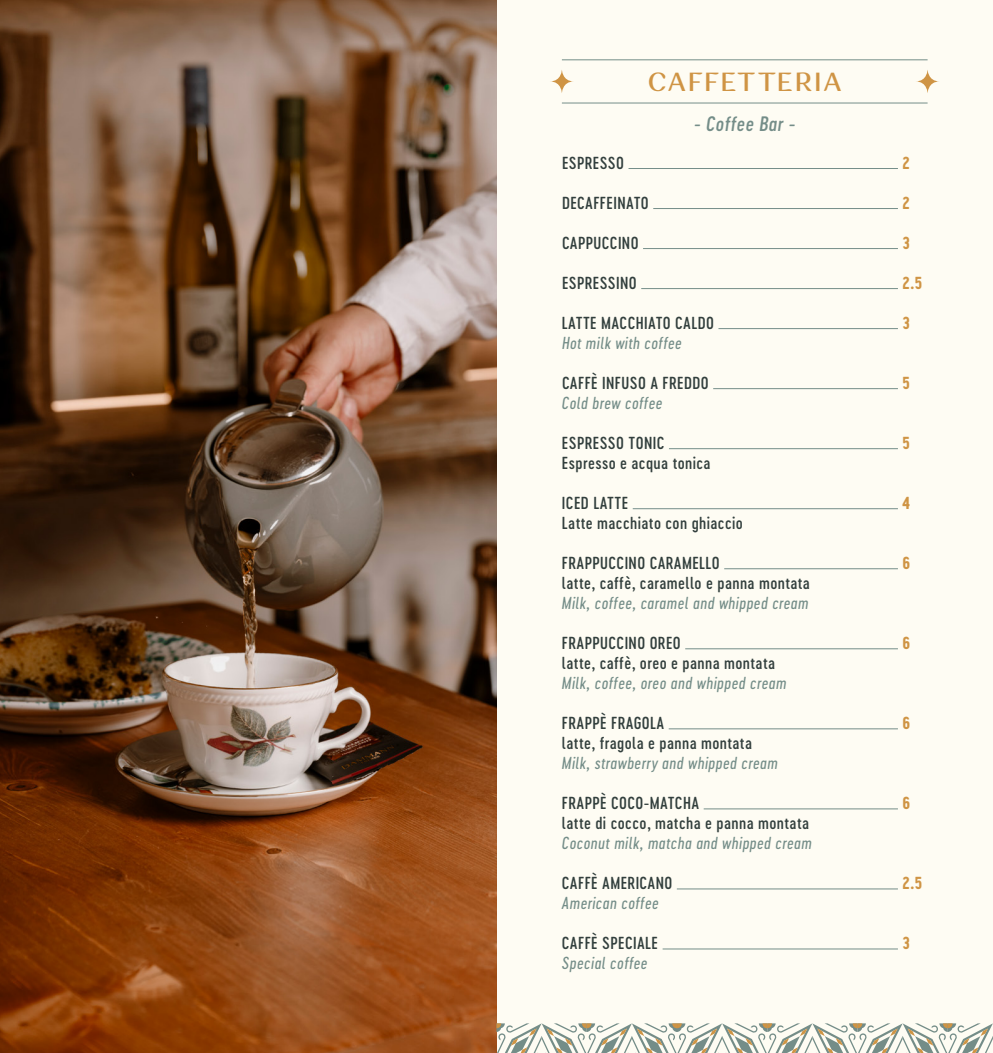
<style>
.page{position:relative;width:993px;height:1053px;background:#fff}
.page>*{position:absolute;margin:0;border:0;box-sizing:border-box;transform-origin:0 0}
.t1{font:700 26.62px "Musk";letter-spacing:.1em;color:#cf9444}
.t2{font:italic 19.5px "Cervo Neue Medium Neue";letter-spacing:.025em;color:#748d88}
.t3{font:16.25px "Cervo Neue Medium Neue";letter-spacing:.025em;color:#323f3d}
.t4{font:italic 16.25px "Cervo Neue Regular Neue";letter-spacing:.025em;color:#748d88}
.t5{font:16.25px "Cervo Neue Bold Neue";color:#cf9444}
</style>
<div class="page">
<div style="left:0;top:0;width:992px;height:1052px;background:#fefcf3"></div>
<img style="left:0;top:0;width:496px;height:1052px">
<svg style="left:496px;top:1023px;width:497px;height:29px"></svg>
<hr style="left:561px;top:59px;width:366px;height:1px;background:#748d88">
<hr style="left:561px;top:103px;width:366px;height:1px;background:#748d88">
<svg style="left:915px;top:69px;width:24px;height:25px"></svg>
<svg style="left:549px;top:69px;width:25px;height:25px"></svg>
<hr style="left:628px;top:168px;width:269px;height:1px;background:#748d88">
<hr style="left:653px;top:208px;width:244px;height:1px;background:#748d88">
<hr style="left:642px;top:248px;width:255px;height:1px;background:#748d88">
<hr style="left:641px;top:288px;width:256px;height:1px;background:#748d88">
<hr style="left:718px;top:328px;width:179px;height:1px;background:#748d88">
<hr style="left:713px;top:388px;width:184px;height:1px;background:#748d88">
<hr style="left:668px;top:448px;width:229px;height:1px;background:#748d88">
<hr style="left:632px;top:508px;width:265px;height:1px;background:#748d88">
<hr style="left:724px;top:568px;width:173px;height:1px;background:#748d88">
<hr style="left:685px;top:648px;width:212px;height:1px;background:#748d88">
<hr style="left:668px;top:728px;width:229px;height:1px;background:#748d88">
<hr style="left:703px;top:808px;width:194px;height:1px;background:#748d88">
<hr style="left:676px;top:888px;width:221px;height:1px;background:#748d88">
<hr style="left:662px;top:948px;width:235px;height:1px;background:#748d88">
<h1 class="t1" style="left:648px;top:65px;width:194px">CAFFETTERIA</h1>
<p class="t2" style="left:693px;top:111px;width:103px">- Coffee Bar -</p>
<p class="t3" style="left:562px;top:152px;width:64px">ESPRESSO</p>
<p class="t5" style="left:902px;top:152px;width:9px">2</p>
<p class="t3" style="left:562px;top:192px;width:88px">DECAFFEINATO</p>
<p class="t5" style="left:902px;top:192px;width:9px">2</p>
<p class="t3" style="left:562px;top:232px;width:78px">CAPPUCCINO</p>
<p class="t5" style="left:902px;top:232px;width:9px">3</p>
<p class="t3" style="left:562px;top:272px;width:76px">ESPRESSINO</p>
<p class="t5" style="left:902px;top:272px;width:21px">2.5</p>
<p class="t3" style="left:562px;top:312px;width:153px">LATTE MACCHIATO CALDO</p>
<p class="t5" style="left:902px;top:312px;width:9px">3</p>
<p class="t4" style="left:562px;top:332px;width:121px">Hot milk with coffee</p>
<p class="t3" style="left:562px;top:372px;width:148px">CAFFÈ INFUSO A FREDDO</p>
<p class="t5" style="left:902px;top:372px;width:9px">5</p>
<p class="t4" style="left:562px;top:392px;width:102px">Cold brew coffee</p>
<p class="t3" style="left:562px;top:432px;width:104px">ESPRESSO TONIC</p>
<p class="t5" style="left:902px;top:432px;width:9px">5</p>
<p class="t3" style="left:562px;top:452px;width:150px">Espresso e acqua tonica</p>
<p class="t3" style="left:562px;top:492px;width:68px">ICED LATTE</p>
<p class="t5" style="left:902px;top:492px;width:9px">4</p>
<p class="t3" style="left:562px;top:512px;width:182px">Latte macchiato con ghiaccio</p>
<p class="t3" style="left:562px;top:552px;width:159px">FRAPPUCCINO CARAMELLO</p>
<p class="t5" style="left:902px;top:552px;width:9px">6</p>
<p class="t3" style="left:562px;top:572px;width:249px">latte, caffè, caramello e panna montata</p>
<p class="t4" style="left:562px;top:592px;width:248px">Milk, coffee, caramel and whipped cream</p>
<p class="t3" style="left:562px;top:632px;width:120px">FRAPPUCCINO OREO</p>
<p class="t5" style="left:902px;top:632px;width:9px">6</p>
<p class="t3" style="left:562px;top:652px;width:214px">latte, caffè, oreo e panna montata</p>
<p class="t4" style="left:562px;top:672px;width:226px">Milk, coffee, oreo and whipped cream</p>
<p class="t3" style="left:562px;top:712px;width:104px">FRAPPÈ FRAGOLA</p>
<p class="t5" style="left:902px;top:712px;width:9px">6</p>
<p class="t3" style="left:562px;top:732px;width:191px">latte, fragola e panna montata</p>
<p class="t4" style="left:562px;top:752px;width:217px">Milk, strawberry and whipped cream</p>
<p class="t3" style="left:562px;top:792px;width:139px">FRAPPÈ COCO-MATCHA</p>
<p class="t5" style="left:902px;top:792px;width:9px">6</p>
<p class="t3" style="left:562px;top:812px;width:248px">latte di cocco, matcha e panna montata</p>
<p class="t4" style="left:562px;top:832px;width:251px">Coconut milk, matcha and whipped cream</p>
<p class="t3" style="left:562px;top:872px;width:112px">CAFFÈ AMERICANO</p>
<p class="t5" style="left:902px;top:872px;width:21px">2.5</p>
<p class="t4" style="left:562px;top:892px;width:98px">American coffee</p>
<p class="t3" style="left:562px;top:932px;width:98px">CAFFÈ SPECIALE</p>
<p class="t5" style="left:902px;top:932px;width:9px">3</p>
<p class="t4" style="left:562px;top:952px;width:87px">Special coffee</p>
</div>
